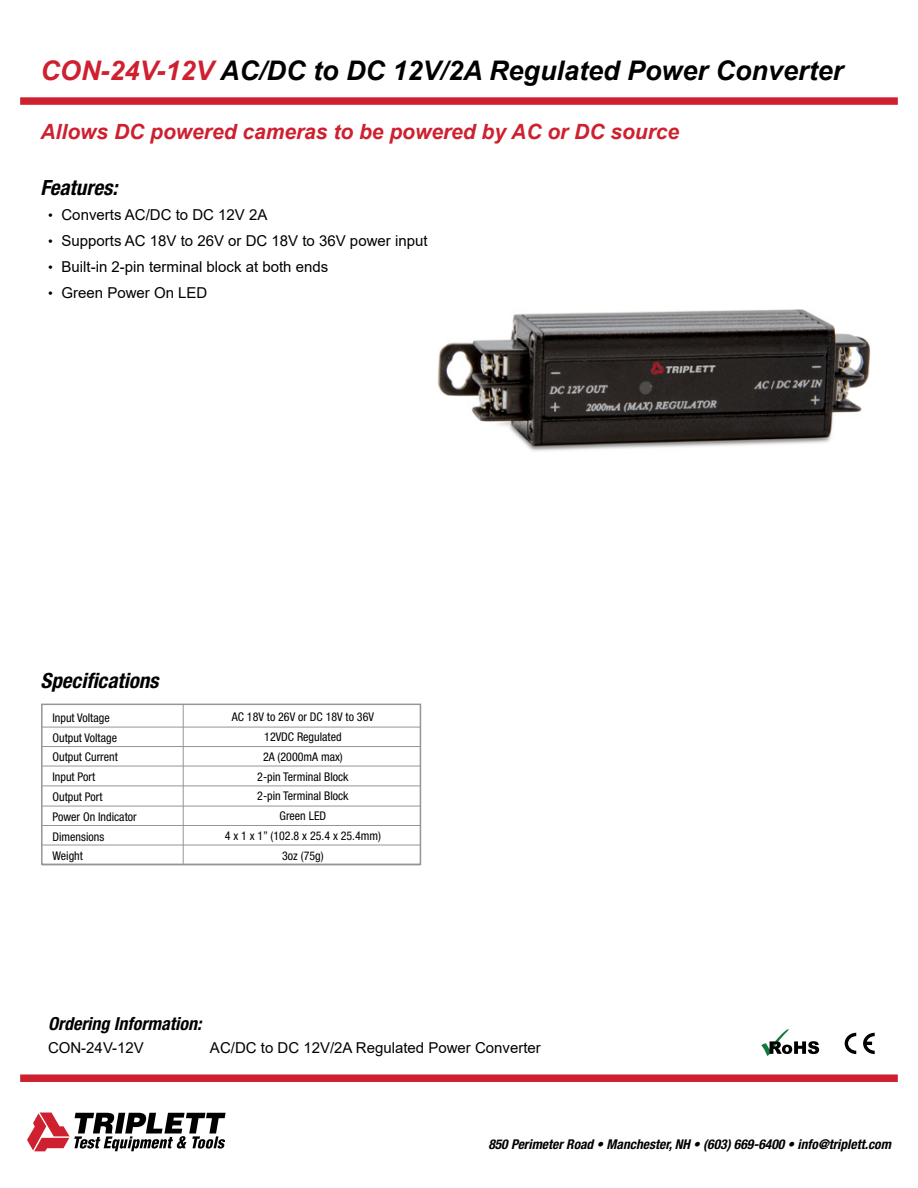
<style>
.page{position:relative;width:918px;height:1188px;background:#fff}
.page>*{position:absolute;margin:0;border:0;box-sizing:border-box;transform-origin:0 0}
.t1{font:italic 700 27px "Arial";color:#000}
.t2{font:italic 700 21px "Arial";color:#ce202f}
.t3{font:italic 700 condensed 21px "Helvetica Neue LT Std";color:#000}
.t4{font:italic 700 condensed 18px "Helvetica Neue LT Std";color:#000}
.t5{font:15px "Arial";color:#000}
.t6{font:italic 700 condensed 13.5px "Helvetica Neue LT Std";color:#000}
.t7{font:condensed 12px/19.8px "Helvetica Neue LT Std";color:#000}
.s1{color:#ce202f}
.s2{font-size:13.5px}
</style>
<div class="page">
<img style="left:438px;top:309px;width:433px;height:142px">
<div style="left:41px;top:704px;width:380px;height:161px;border:2px solid #939598"></div>
<div style="left:20px;top:97px;width:878px;height:8px;background:#ce202f"></div>
<svg style="left:27px;top:1113px;width:199px;height:38px"></svg>
<div style="left:20px;top:1074px;width:878px;height:8px;background:#ce202f"></div>
<hr style="left:42px;top:727px;width:378px;height:1px;background:#939598">
<hr style="left:42px;top:806px;width:378px;height:1px;background:#939598">
<hr style="left:42px;top:746px;width:378px;height:1px;background:#939598">
<hr style="left:42px;top:825px;width:378px;height:1px;background:#939598">
<hr style="left:42px;top:786px;width:378px;height:1px;background:#939598">
<hr style="left:42px;top:864px;width:378px;height:1px;background:#939598">
<hr style="left:42px;top:766px;width:378px;height:1px;background:#939598">
<hr style="left:42px;top:845px;width:378px;height:1px;background:#939598">
<hr style="left:183px;top:704px;width:1px;height:160px;background:#939598">
<svg style="left:761px;top:1029px;width:58px;height:27px"></svg>
<svg style="left:845px;top:1033px;width:11px;height:21px"></svg>
<svg style="left:863px;top:1033px;width:12px;height:21px"></svg>
<h1 class="t1" style="left:40px;top:60px;width:804px"><span class="s1">CON-24V-12V</span> AC/DC to DC 12V/2A Regulated Power Converter</h1>
<h2 class="t2" style="left:40px;top:124px;width:640px">Allows DC powered cameras to be powered by AC or DC source</h2>
<h2 class="t3" style="left:40px;top:180px;width:78px">Features:</h2>
<p class="t5" style="left:48px;top:209px;width:221px"><span class="s2">•</span> Converts AC/DC to DC 12V 2A</p>
<p class="t5" style="left:48px;top:235px;width:381px"><span class="s2">•</span> Supports AC 18V to 26V or DC 18V to 36V power input</p>
<p class="t5" style="left:48px;top:261px;width:282px"><span class="s2">•</span> Built-in 2-pin terminal block at both ends</p>
<p class="t5" style="left:48px;top:287px;width:161px"><span class="s2">•</span> Green Power On LED</p>
<h2 class="t3" style="left:40px;top:673px;width:120px">Specifications</h2>
<p class="t7" style="left:52px;top:709px;width:86px">Input Voltage<br>Output Voltage<br>Output Current<br>Input Port<br>Output Port<br>Power On Indicator<br>Dimensions<br>Weight</p>
<p class="t7" style="left:225px;top:708px;width:158px;text-align:center">AC 18V to 26V or DC 18V to 36V<br>12VDC Regulated<br>2A (2000mA max)<br>2-pin Terminal Block<br>2-pin Terminal Block<br>Green LED<br>4 x 1 x 1” (102.8 x 25.4 x 25.4mm)<br>3oz (75g)</p>
<h3 class="t4" style="left:48px;top:1017px;width:155px">Ordering Information:</h3>
<p class="t5" style="left:48px;top:1042px;width:97px">CON-24V-12V</p>
<p class="t5" style="left:210px;top:1042px;width:332px">AC/DC to DC 12V/2A Regulated Power Converter</p>
<p class="t6" style="left:488px;top:1139px;width:404px">850 Perimeter Road • Manchester, NH • (603) 669-6400 • info@triplett.com</p>
</div>
